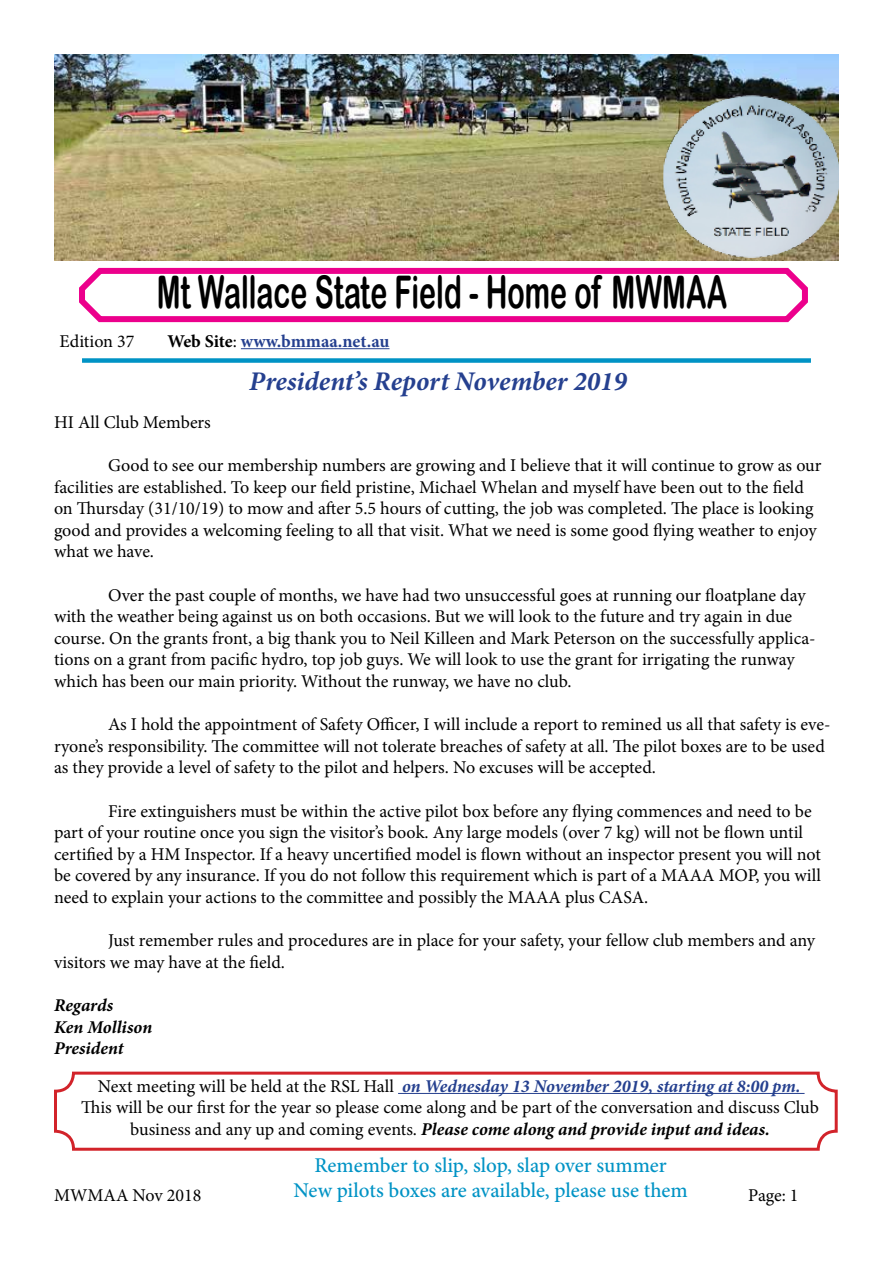
<style>
.page{position:relative;width:893px;height:1263px;background:#fff}
.page>*{position:absolute;margin:0;border:0;box-sizing:border-box;transform-origin:0 0}
.t1{font:45px "Arial Rounded MT Bold";color:#000;scale:.64 1}
.t2{font:italic 700 27px "Minion Pro";color:#25408f}
.t3{font:500 21px/25.2px "Minion Pro";color:#0093c5;text-align:center}
.t4{font:18px/21.6px "Minion Pro";letter-spacing:-.005em;color:#000}
.t5{font:italic 700 18px/21.6px "Minion Pro";color:#000}
.t6{font:700 18px "Minion Pro";color:#25408f}
.s1{color:#000}
.s2{font-weight:400;color:#000}
.s3{font-weight:700;font-style:italic;color:#25408f}
.s4{font-weight:700;font-style:italic}
</style>
<div class="page">
<hr style="left:241px;top:348px;width:148px;height:1px;background:#25408f">
<hr style="left:398px;top:1093px;width:406px;height:1px;background:#25408f">
<div style="left:54px;top:1071px;width:784px;height:80px;border:3px solid #d2232a;border-radius:18px"></div>
<div style="left:82px;top:358px;width:729px;height:5px;background:#0093c5"></div>
<svg style="left:79px;top:267px;width:729px;height:56px"></svg>
<img style="left:54px;top:54px;width:785px;height:207px">
<img style="left:663px;top:95px;width:176px;height:163px">
<h1 class="t1" style="left:157px;top:265px;width:893px">Mt Wallace State Field - Home of MWMAA</h1>
<p class="t4" style="left:60px;top:330px;width:77px">Edition 37</p>
<p class="t6" style="left:168px;top:328px;width:223px"><span class="s1">Web Site</span><span class="s2">:</span> www.bmmaa.net.au</p>
<h2 class="t2" style="left:249px;top:362px;width:379px">President’s Report November 2019</h2>
<p class="t4" style="left:54px;top:411px;width:158px">HI All Club Members</p>
<p class="t4" style="left:54px;top:454px;width:769px;text-indent:54px">Good to see our membership numbers are growing and I believe that it will continue to grow as our facilities are established. To keep our field pristine, Michael Whelan and myself have been out to the field on Thursday (31/10/19) to mow and after 5.5 hours of cutting, the job was completed. The place is looking good and provides a welcoming feeling to all that visit. What we need is some good flying weather to enjoy what we have.</p>
<p class="t4" style="left:54px;top:584px;width:763px;text-indent:54px">Over the past couple of months, we have had two unsuccessful goes at running our floatplane day with the weather being against us on both occasions. But we will look to the future and try again in due course. On the grants front, a big thank you to Neil Killeen and Mark Peterson on the successfully applica&shy;tions on a grant from pacific hydro, top job guys. We will look to use the grant for irrigating the runway which has been our main priority. Without the runway, we have no club.</p>
<p class="t4" style="left:54px;top:714px;width:778px;text-indent:54px">As I hold the appointment of Safety Officer, I will include a report to remined us all that safety is eve&shy;ryone’s responsibility. The committee will not tolerate breaches of safety at all. The pilot boxes are to be used as they provide a level of safety to the pilot and helpers. No excuses will be accepted.</p>
<p class="t4" style="left:54px;top:800px;width:768px;text-indent:54px">Fire extinguishers must be within the active pilot box before any flying commences and need to be part of your routine once you sign the visitor’s book. Any large models (over 7 kg) will not be flown until certified by a HM Inspector. If a heavy uncertified model is flown without an inspector present you will not be covered by any insurance. If you do not follow this requirement which is part of a MAAA MOP, you will need to explain your actions to the committee and possibly the MAAA plus CASA.</p>
<p class="t4" style="left:54px;top:930px;width:763px;text-indent:54px">Just remember rules and procedures are in place for your safety, your fellow club members and any visitors we may have at the field.</p>
<p class="t5" style="left:54px;top:994px;width:100px">Regards<br>Ken Mollison<br>President</p>
<p class="t4" style="left:81px;top:1075px;width:739px;text-align:center">Next meeting will be held at the RSL Hall <span class="s3">on Wednesday 13 November 2019, starting at 8:00 pm.<br></span>This will be our first for the year so please come along and be part of the conversation and discuss Club business and any up and coming events. <span class="s4">Please come along and provide input and ideas.</span></p>
<p class="t3" style="left:293px;top:1153px;width:396px">Remember to slip, slop, slap over summer<br>New pilots boxes are available, please use them</p>
<p class="t4" style="left:54px;top:1184px;width:149px">MWMAA Nov 2018</p>
<p class="t4" style="left:748px;top:1184px;width:52px">Page: 1</p>
</div>
